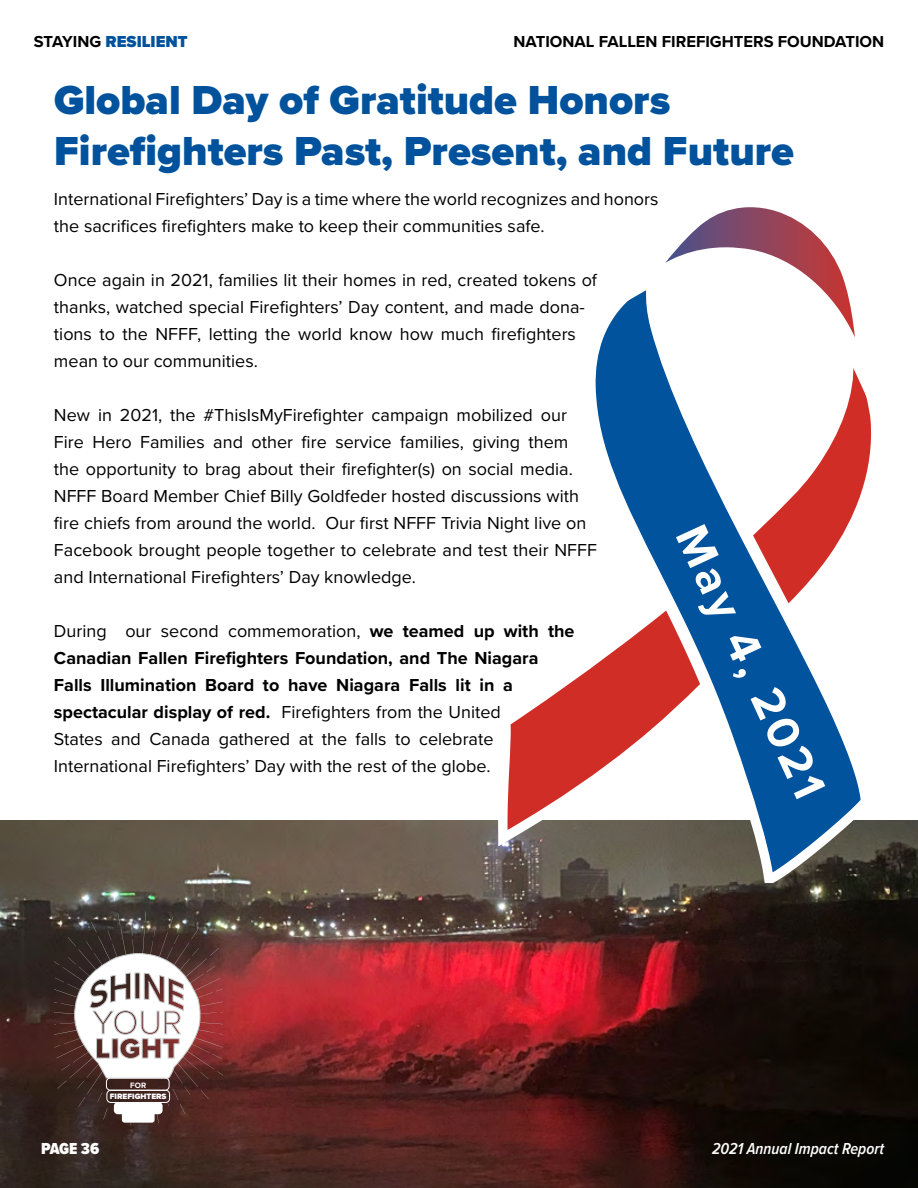
<style>
.page{position:relative;width:918px;height:1188px;background:#fff}
.page>*{position:absolute;margin:0;border:0;box-sizing:border-box;transform-origin:0 0}
.t1{font:700 47.1px "Proxima Nova";color:#fff}
.Page_Titles_NO_TOC{font:900 42px/50.4px "Proxima Nova";color:#00529c}
.Main_Text_-_Black{font:18px/27px "Proxima Nova";color:#000}
.Page_Header_-_Black{font:700 16.5px "Proxima Nova";color:#000}
.Page_Footer_-_Black{font:italic 600 16.5px "Proxima Nova Cond";color:#fff}
.Page_Header_-_Black-2{font:900 16.5px "Proxima Nova";color:#00529c}
.Page_Number_-_Light{font:900 16.5px "Proxima Nova Cond";letter-spacing:-.01em;color:#fff}
.t2{font:900 8.1px/11.2px "Proxima Nova";color:#fff;text-align:center}
.s1{font-weight:700;color:#000}
.s2{font-weight:700}
</style>
<div class="page">
<img style="left:0;top:821px;width:918px;height:367px">
<svg style="left:498px;top:671px;width:88px;height:175px;fill:#d12d27"></svg>
<svg style="left:586px;top:325px;width:284px;height:558px"></svg>
<svg style="left:637px;top:423px;width:235px;height:196px"></svg>
<svg style="left:609px;top:207px;width:262px;height:216px"></svg>
<svg style="left:173px;top:1089px;width:5px;height:11px"></svg>
<svg style="left:87px;top:1060px;width:23px;height:34px"></svg>
<svg style="left:103px;top:1108px;width:4px;height:12px"></svg>
<svg style="left:57px;top:1081px;width:9px;height:8px"></svg>
<svg style="left:180px;top:1104px;width:5px;height:11px"></svg>
<svg style="left:201px;top:1090px;width:8px;height:9px"></svg>
<svg style="left:78px;top:1097px;width:7px;height:10px"></svg>
<svg style="left:184px;top:1086px;width:6px;height:9px"></svg>
<svg style="left:98px;top:1092px;width:4px;height:10px"></svg>
<svg style="left:54px;top:911px;width:168px;height:176px"></svg>
<div style="left:116px;top:1013px;width:18px;height:20px;background:#fff;border-radius:50%"></div>
<div style="left:116px;top:1012px;width:19px;height:21px;border:1px solid #c5c7c8;border-radius:50%"></div>
<div style="left:106px;top:1078px;width:64px;height:13px;border:1px solid #fff;border-radius:4px"></div>
<div style="left:107px;top:1090px;width:63px;height:13px;border:1px solid #fff;border-radius:4px"></div>
<svg style="left:114px;top:1102px;width:55px;height:23px"></svg>
<p class="Page_Header_-_Black-2" style="left:34px;top:29px;width:156px"><span class="s1">STAYING</span> RESILIENT</p>
<p class="Page_Header_-_Black" style="left:514px;top:29px;width:372px">NATIONAL FALLEN FIREFIGHTERS FOUNDATION</p>
<p class="Page_Titles_NO_TOC" style="left:54px;top:75px;width:741px">Global Day of Gratitude Honors<br>Firefighters Past, Present, and Future</p>
<p class="Main_Text_-_Black" style="left:54px;top:185px;width:606px">International Firefighters’ Day is a time where the world recognizes and honors the sacrifices firefighters make to keep their communities safe.</p>
<p class="Main_Text_-_Black" style="left:54px;top:266px;width:545px">Once again in 2021, families lit their homes in red, created tokens of thanks, watched special Firefighters’ Day content, and made dona&shy;tions to the NFFF, letting the world know how much firefighters mean to our communities.</p>
<p class="Main_Text_-_Black" style="left:54px;top:401px;width:544px">New in 2021, the #ThisIsMyFirefighter campaign mobilized our Fire Hero Families and other fire service families, giving them the opportunity to brag about their firefighter(s) on social media.<br>NFFF Board Member Chief Billy Goldfeder hosted discussions with fire chiefs from around the world. Our first NFFF Trivia Night live on Facebook brought people together to celebrate and test their NFFF and International Firefighters’ Day knowledge.</p>
<p class="Main_Text_-_Black" style="left:54px;top:617px;width:522px">During our second commemoration, <span class="s2">we teamed up with the Canadian Fallen Firefighters Foundation, and The Niagara Falls Illumination Board to have Niagara Falls lit in a spectacular display of red.</span> Firefighters from the United<br>States and Canada gathered at the falls to celebrate International Firefighters’ Day with the rest of the globe.</p>
<p class="t1" style="left:720px;top:513px;width:296px;rotate:65deg">May 4, 2021</p>
<p class="t2" style="left:110px;top:1079px;width:58px"><span class="s2">FOR<br></span>FIREFIGHTERS</p>
<p class="Page_Number_-_Light" style="left:41px;top:1137px;width:60px">PAGE 36</p>
<p class="Page_Footer_-_Black" style="left:712px;top:1137px;width:174px">2021 Annual Impact Report</p>
</div>
